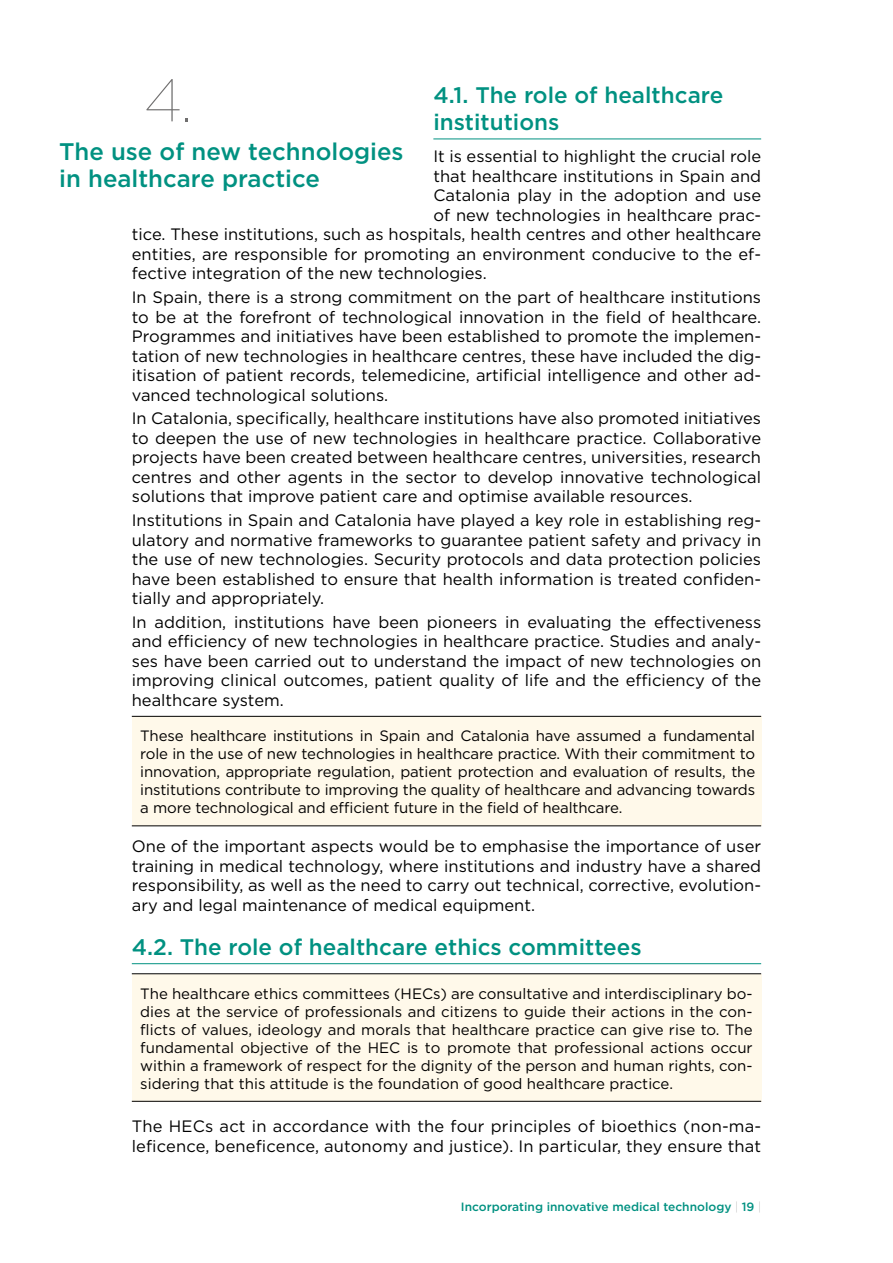
<style>
.page{position:relative;width:893px;height:1263px;background:#fff}
.page>*{position:absolute;margin:0;border:0;box-sizing:border-box;transform-origin:0 0}
.t1{font:100 60px "Gotham";color:#706f6f}
._1_TITOL{font:500 24px/27px "Gotham";color:#009181}
._1_1_TITOL{font:500 22.5px/27px "Gotham";color:#009181}
.TXTAng{font:16.5px/19.5px "Gotham";color:#000;text-align:justify}
.TXT_TAULA{font:15px/18px "Gotham";letter-spacing:-.01em;color:#000;text-align:justify}
.t2{font:500 12px "Gotham";color:#009181}
.s1{font-weight:100;color:#878787}
</style>
<div class="page">
<hr style="left:433px;top:139px;width:328px;height:1px;background:#009181">
<hr style="left:132px;top:963px;width:629px;height:1px;background:#009181">
<div style="left:132px;top:716px;width:629px;height:110px;background:#fff9ea"></div>
<hr style="left:132px;top:716px;width:629px;height:1px;background:#000">
<hr style="left:132px;top:825px;width:629px;height:1px;background:#000">
<div style="left:132px;top:974px;width:629px;height:127px;background:#fff9ea"></div>
<hr style="left:132px;top:973px;width:629px;height:1px;background:#000">
<hr style="left:132px;top:1101px;width:629px;height:1px;background:#000">
<p class="t1" style="left:144px;top:63px;width:49px">4.</p>
<p class="_1_TITOL" style="left:59px;top:138px;width:346px">The use of new technologies in healthcare practice</p>
<p class="_1_1_TITOL" style="left:433px;top:81px;width:291px">4.1. The role of healthcare institutions</p>
<p class="TXTAng" style="left:433px;top:146px;width:329px">It is essential to highlight the crucial role</p>
<p class="TXTAng" style="left:433px;top:166px;width:329px">that healthcare institutions in Spain and</p>
<p class="TXTAng" style="left:433px;top:185px;width:329px">Catalonia play in the adoption and use</p>
<p class="TXTAng" style="left:433px;top:205px;width:329px">of new technologies in healthcare prac-</p>
<p class="TXTAng" style="left:132px;top:224px;width:631px">tice. These institutions, such as hospitals, health centres and other healthcare</p>
<p class="TXTAng" style="left:132px;top:244px;width:631px">entities, are responsible for promoting an environment conducive to the ef-</p>
<p class="TXTAng" style="left:132px;top:263px;width:356px">fective integration of the new technologies.</p>
<p class="TXTAng" style="left:132px;top:287px;width:631px">In Spain, there is a strong commitment on the part of healthcare institutions to be at the forefront of technological innovation in the field of healthcare.<br>Programmes and initiatives have been established to promote the implemen&shy;tation of new technologies in healthcare centres, these have included the dig&shy;itisation of patient records, telemedicine, artificial intelligence and other ad&shy;vanced technological solutions.</p>
<p class="TXTAng" style="left:132px;top:408px;width:631px">In Catalonia, specifically, healthcare institutions have also promoted initiatives to deepen the use of new technologies in healthcare practice. Collaborative projects have been created between healthcare centres, universities, research centres and other agents in the sector to develop innovative technological solutions that improve patient care and optimise available resources.</p>
<p class="TXTAng" style="left:132px;top:510px;width:631px">Institutions in Spain and Catalonia have played a key role in establishing reg&shy;ulatory and normative frameworks to guarantee patient safety and privacy in the use of new technologies. Security protocols and data protection policies have been established to ensure that health information is treated confiden&shy;tially and appropriately.</p>
<p class="TXTAng" style="left:132px;top:612px;width:631px">In addition, institutions have been pioneers in evaluating the effectiveness and efficiency of new technologies in healthcare practice. Studies and analy&shy;ses have been carried out to understand the impact of new technologies on improving clinical outcomes, patient quality of life and the efficiency of the healthcare system.</p>
<p class="TXT_TAULA" style="left:140px;top:726px;width:616px">These healthcare institutions in Spain and Catalonia have assumed a fundamental role in the use of new technologies in healthcare practice. With their commitment to innovation, appropriate regulation, patient protection and evaluation of results, the institutions contribute to improving the quality of healthcare and advancing towards a more technological and efficient future in the field of healthcare.</p>
<p class="TXTAng" style="left:132px;top:836px;width:631px">One of the important aspects would be to emphasise the importance of user training in medical technology, where institutions and industry have a shared responsibility, as well as the need to carry out technical, corrective, evolution&shy;ary and legal maintenance of medical equipment.</p>
<p class="_1_1_TITOL" style="left:132px;top:933px;width:511px">4.2. The role of healthcare ethics committees</p>
<p class="TXT_TAULA" style="left:140px;top:984px;width:614px">The healthcare ethics committees (HECs) are consultative and interdisciplinary bo&shy;dies at the service of professionals and citizens to guide their actions in the con&shy;flicts of values, ideology and morals that healthcare practice can give rise to. The fundamental objective of the HEC is to promote that professional actions occur within a framework of respect for the dignity of the person and human rights, con&shy;sidering that this attitude is the foundation of good healthcare practice.</p>
<p class="TXTAng" style="left:132px;top:1116px;width:631px">The HECs act in accordance with the four principles of bioethics (non-ma&shy;leficence, beneficence, autonomy and justice). In particular, they ensure that</p>
<p class="t2" style="left:461px;top:1199px;width:302px">Incorporating innovative medical technology <span class="s1">|</span> 19 <span class="s1">|</span></p>
</div>
